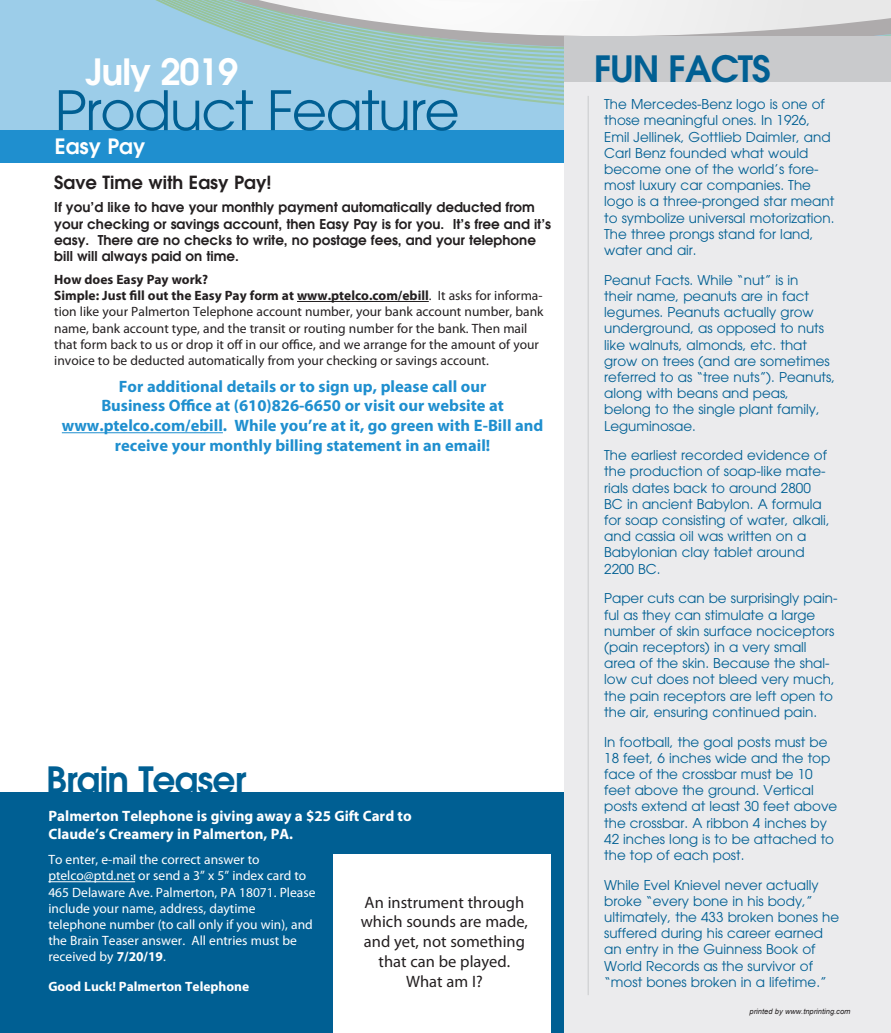
<style>
.page{position:relative;width:891px;height:1033px;background:#fff}
.page>*{position:absolute;margin:0;border:0;box-sizing:border-box;transform-origin:0 0}
.t1{font:54px "Avant Garde";letter-spacing:-.025em;color:#005f93}
.t2{font:600 36px "Avant Garde";letter-spacing:-.025em;color:#005f93}
.t3{font:600 36px "Avant Garde";letter-spacing:-.025em;color:#fff}
.t4{font:600 21px "Avant Garde";color:#fff}
.t5{font:600 18px "Avant Garde";color:#231f20}
.t6{font:700 16.5px/19.8px "Myriad Pro";color:#1f8fcf;text-align:center}
.t7{font:16.5px/19.8px "Myriad Pro";color:#231f20;text-align:center}
.t8{font:700 15px/18px "Myriad Pro";color:#fff}
.t9{font:13.5px/16.2px "Avant Garde";color:#005f93}
.t10{font:13.5px/16.2px "Myriad Pro";color:#231f20}
.t11{font:13.5px/16.2px "Myriad Pro";color:#fff}
.t12{font:600 13.5px/16.2px "Avant Garde";color:#231f20}
.t13{font:700 13.5px "Myriad Pro";color:#fff}
.t14{font:italic 7.5px "Arial";color:#231f20}
.s1{font-weight:700}
</style>
<div class="page">
<svg style="left:0;top:0;width:564px;height:130px;background:#9bcce3"></svg>
<svg style="left:207px;top:0;width:684px;height:63px"></svg>
<div style="left:0;top:130px;width:891px;height:33px;background:#1f8fcf"></div>
<div style="left:0;top:792px;width:891px;height:241px;background:#005f93"></div>
<div style="left:564px;top:38px;width:327px;height:995px;background:#ebebed"></div>
<div style="left:564px;top:36px;width:327px;height:46px;background:#c9cacc"></div>
<hr style="left:588px;top:96px;width:1px;height:899px;background:#c9cacc">
<div style="left:333px;top:854px;width:218px;height:179px;background:#fff"></div>
<hr style="left:48px;top:881px;width:87px;height:1px;background:#fff">
<hr style="left:297px;top:301px;width:132px;height:1px;background:#231f20">
<hr style="left:62px;top:432px;width:161px;height:1px;background:#1f8fcf">
<p class="t3" style="left:85px;top:48px;width:154px">July 2019</p>
<p class="t1" style="left:55px;top:79px;width:406px">Product Feature</p>
<p class="t4" style="left:55px;top:132px;width:92px">Easy Pay</p>
<p class="t5" style="left:54px;top:171px;width:219px">Save Time with Easy Pay!</p>
<p class="t12" style="left:54px;top:199px;width:498px">If you’d like to have your monthly payment automatically deducted from your checking or savings account, then Easy Pay is for you. It’s free and it’s easy. There are no checks to write, no postage fees, and your telephone bill will always paid on time.</p>
<p class="t10" style="left:54px;top:271px;width:491px"><span class="s1">How does Easy Pay work?<br>Simple: Just fill out the Easy Pay form at www.ptelco.com/ebill</span>. It asks for informa&shy;tion like your Palmerton Telephone account number, your bank account number, bank name, bank account type, and the transit or routing number for the bank. Then mail that form back to us or drop it off in our office, and we arrange for the amount of your invoice to be deducted automatically from your checking or savings account.</p>
<p class="t6" style="left:62px;top:375px;width:483px">For additional details or to sign up, please call our<br>Business Office at (610)826-6650 or visit our website at www.ptelco.com/ebill. While you’re at it, go green with E-Bill and receive your monthly billing statement in an email!</p>
<p class="t2" style="left:46px;top:756px;width:201px">Brain Teaser</p>
<p class="t8" style="left:49px;top:806px;width:365px">Palmerton Telephone is giving away a $25 Gift Card to<br>Claude’s Creamery in Palmerton, PA.</p>
<p class="t11" style="left:48px;top:851px;width:213px">To enter, e-mail the correct answer to</p>
<p class="t11" style="left:48px;top:867px;width:269px">ptelco@ptd.net or send a 3” x 5” index card to<br>465 Delaware Ave. Palmerton, PA 18071. Please include your name, address, daytime</p>
<p class="t11" style="left:48px;top:916px;width:266px">telephone number (to call only if you win), and the Brain Teaser answer. All entries must be received by <span class="s1">7/20/19</span>.</p>
<p class="t13" style="left:48px;top:978px;width:203px">Good Luck! Palmerton Telephone</p>
<p class="t7" style="left:361px;top:892px;width:169px">An instrument through which sounds are made, and yet, not something that can be played.</p>
<p class="t7" style="left:406px;top:971px;width:78px">What am I?</p>
<p class="t2" style="left:594px;top:45px;width:178px">FUN FACTS</p>
<p class="t9" style="left:604px;top:96px;width:232px">The Mercedes-Benz logo is one of those meaningful ones. In 1926,<br>Emil Jellinek, Gottlieb Daimler, and<br>Carl Benz founded what would become one of the world’s fore&shy;most luxury car companies. The logo is a three-pronged star meant to symbolize universal motorization.<br>The three prongs stand for land, water and air.</p>
<p class="t9" style="left:604px;top:272px;width:232px">Peanut Facts. While “nut” is in<br>their name, peanuts are in fact legumes. Peanuts actually grow underground, as opposed to nuts like walnuts, almonds, etc. that grow on trees (and are sometimes referred to as “tree nuts”). Peanuts, along with beans and peas, belong to the single plant family,<br>Leguminosae.</p>
<p class="t9" style="left:604px;top:447px;width:227px">The earliest recorded evidence of the production of soap-like mate&shy;rials dates back to around 2800<br>BC in ancient Babylon. A formula for soap consisting of water, alkali, and cassia oil was written on a<br>Babylonian clay tablet around<br>2200 BC.</p>
<p class="t9" style="left:604px;top:590px;width:235px">Paper cuts can be surprisingly pain&shy;ful as they can stimulate a large number of skin surface nociceptors (pain receptors) in a very small area of the skin. Because the shal&shy;low cut does not bleed very much, the pain receptors are left open to the air, ensuring continued pain.</p>
<p class="t9" style="left:604px;top:733px;width:235px">In football, the goal posts must be<br>18 feet, 6 inches wide and the top face of the crossbar must be 10 feet above the ground. Vertical posts extend at least 30 feet above the crossbar. A ribbon 4 inches by<br>42 inches long is to be attached to the top of each post.</p>
<p class="t9" style="left:604px;top:876px;width:236px">While Evel Knievel never actually broke “every bone in his body,” ultimately, the 433 broken bones he suffered during his career earned an entry in the Guinness Book of World Records as the survivor of “most bones broken in a lifetime.”</p>
<p class="t14" style="left:750px;top:1007px;width:102px">printed by www.tnprinting.com</p>
</div>
